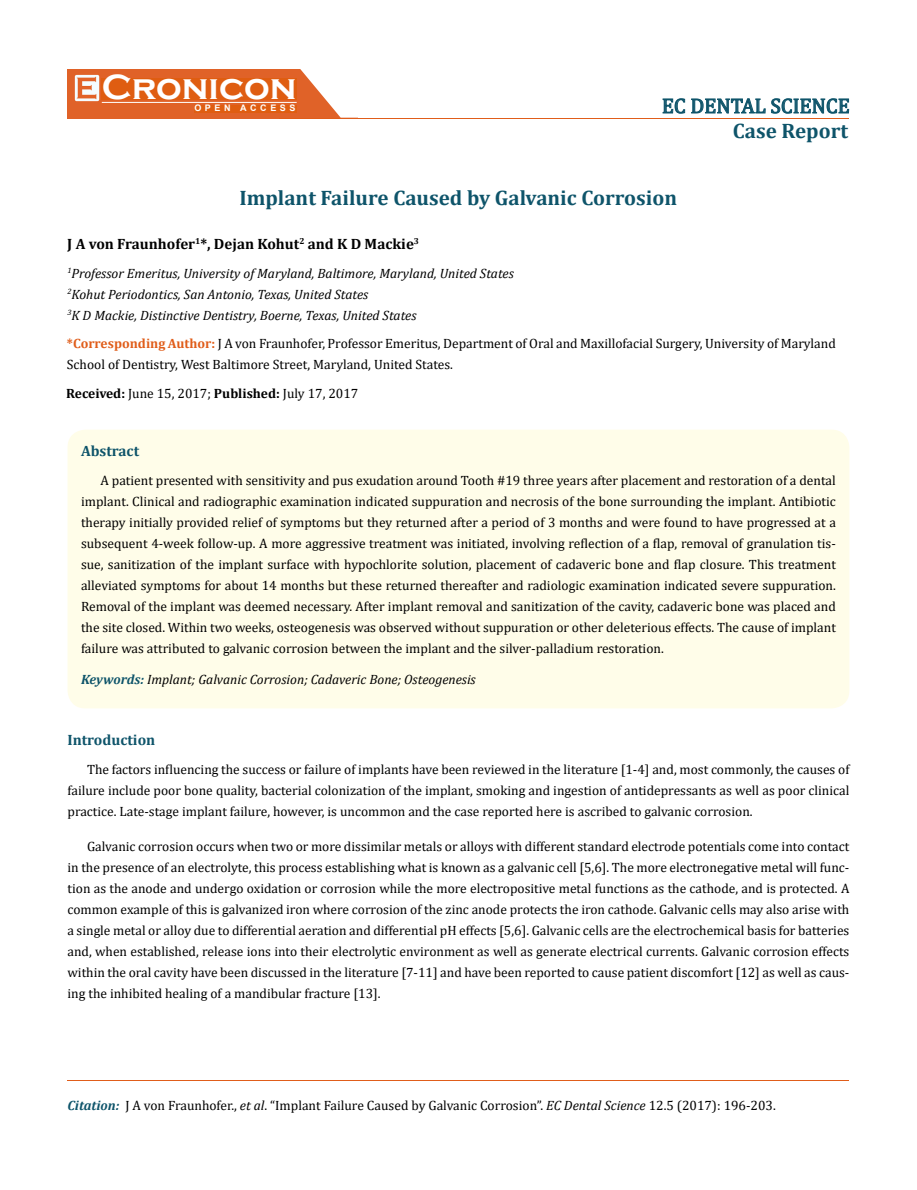
<style>
.page{position:relative;width:917px;height:1190px;background:#fff}
.page>*{position:absolute;margin:0;border:0;box-sizing:border-box;transform-origin:0 0}
.t1{font:700 36px "Copperplate Gothic";color:#fff}
.t2{font:700 21px "Cambria";color:#0e546a}
.t3{font:21px "Cambria";color:#0e546a}
.t4{font:700 15px "Cambria";color:#000}
.t5{font:700 15px "Cambria";color:#0e546a}
.t6{font:13.5px/21px "Cambria";color:#000;text-align:justify}
.t7{font:italic 13.5px/21px "Cambria";color:#000}
.t8{font:700 9px "Arial";letter-spacing:.4em;color:#fff}
.s1{font-weight:700;color:#e05d1a}
.s2{font-weight:700}
.s3{font-weight:700;color:#0e546a}
.s4{font-weight:700;font-style:italic;color:#0e546a}
.s5{font-style:italic}
</style>
<div class="page">
<div style="left:67px;top:70px;width:290px;height:49px;background:#e06228"></div>
<svg style="left:300px;top:69px;width:58px;height:49px"></svg>
<img style="left:75px;top:75px;width:24px;height:26px">
<div style="left:102px;top:79px;width:195px;height:21px;background:#df5d11"></div>
<div style="left:194px;top:105px;width:103px;height:7px;background:#df5d11"></div>
<svg style="left:662px;top:98px;width:187px;height:16px"></svg>
<hr style="left:102px;top:102px;width:194px;height:1px;background:#fff">
<hr style="left:279px;top:118px;width:569px;height:1px;background:#e05d1a">
<hr style="left:67px;top:1080px;width:782px;height:1px;background:#e05d1a">
<div style="left:67px;top:429px;width:782px;height:279px;background:#fffde9;border-radius:18px"></div>
<h1 class="t1" style="left:102px;top:68px;width:196px">Cronicon</h1>
<p class="t8" style="left:194px;top:102px;width:103px">OPEN ACCESS</p>
<h2 class="t3" style="left:662px;top:93px;width:189px">EC DENTAL SCIENCE</h2>
<h2 class="t2" style="left:732px;top:116px;width:117px">Case Report</h2>
<h2 class="t2" style="left:239px;top:183px;width:439px">Implant Failure Caused by Galvanic Corrosion</h2>
<p class="t4" style="left:67px;top:233px;width:353px">J A von Fraunhofer<sup>1</sup>*, Dejan Kohut<sup>2</sup> and K D Mackie<sup>3</sup></p>
<p class="t7" style="left:67px;top:262px;width:448px"><sup>1</sup>Professor Emeritus, University of Maryland, Baltimore, Maryland, United States<br><sup>2</sup>Kohut Periodontics, San Antonio, Texas, United States<br><sup>3</sup>K D Mackie, Distinctive Dentistry, Boerne, Texas, United States</p>
<p class="t6" style="left:67px;top:333px;width:770px"><span class="s1">*Corresponding Author:</span> J A von Fraunhofer, Professor Emeritus, Department of Oral and Maxillofacial Surgery, University of Maryland<br>School of Dentistry, West Baltimore Street, Maryland, United States.</p>
<p class="t6" style="left:66px;top:383px;width:294px"><span class="s2">Received:</span> June 15, 2017; <span class="s2">Published:</span> July 17, 2017</p>
<p class="t5" style="left:81px;top:440px;width:60px">Abstract</p>
<p class="t6" style="left:81px;top:470px;width:756px;text-indent:19px">A patient presented with sensitivity and pus exudation around Tooth #19 three years after placement and restoration of a dental implant. Clinical and radiographic examination indicated suppuration and necrosis of the bone surrounding the implant. Antibiotic therapy initially provided relief of symptoms but they returned after a period of 3 months and were found to have progressed at a subsequent 4-week follow-up. A more aggressive treatment was initiated, involving reflection of a flap, removal of granulation tis&shy;sue, sanitization of the implant surface with hypochlorite solution, placement of cadaveric bone and flap closure. This treatment alleviated symptoms for about 14 months but these returned thereafter and radiologic examination indicated severe suppuration.<br>Removal of the implant was deemed necessary. After implant removal and sanitization of the cavity, cadaveric bone was placed and the site closed. Within two weeks, osteogenesis was observed without suppuration or other deleterious effects. The cause of implant failure was attributed to galvanic corrosion between the implant and the silver-palladium restoration.</p>
<p class="t7" style="left:81px;top:668px;width:396px"><span class="s3">Keywords:</span> Implant; Galvanic Corrosion; Cadaveric Bone; Osteogenesis</p>
<p class="t5" style="left:67px;top:729px;width:89px">Introduction</p>
<p class="t6" style="left:67px;top:758px;width:783px;text-indent:19px">The factors influencing the success or failure of implants have been reviewed in the literature [1-4] and, most commonly, the causes of failure include poor bone quality, bacterial colonization of the implant, smoking and ingestion of antidepressants as well as poor clinical practice. Late-stage implant failure, however, is uncommon and the case reported here is ascribed to galvanic corrosion.</p>
<p class="t6" style="left:67px;top:836px;width:783px;text-indent:19px">Galvanic corrosion occurs when two or more dissimilar metals or alloys with different standard electrode potentials come into contact in the presence of an electrolyte, this process establishing what is known as a galvanic cell [5,6]. The more electronegative metal will func&shy;tion as the anode and undergo oxidation or corrosion while the more electropositive metal functions as the cathode, and is protected. A common example of this is galvanized iron where corrosion of the zinc anode protects the iron cathode. Galvanic cells may also arise with a single metal or alloy due to differential aeration and differential pH effects [5,6]. Galvanic cells are the electrochemical basis for batteries and, when established, release ions into their electrolytic environment as well as generate electrical currents. Galvanic corrosion effects within the oral cavity have been discussed in the literature [7-11] and have been reported to cause patient discomfort [12] as well as caus&shy;ing the inhibited healing of a mandibular fracture [13].</p>
<p class="t6" style="left:67px;top:1094px;width:709px"><span class="s4">Citation:</span> J A von Fraunhofer., <span class="s5">et al</span>. “Implant Failure Caused by Galvanic Corrosion”. <span class="s5">EC Dental Science</span> 12.5 (2017): 196-203.</p>
</div>
